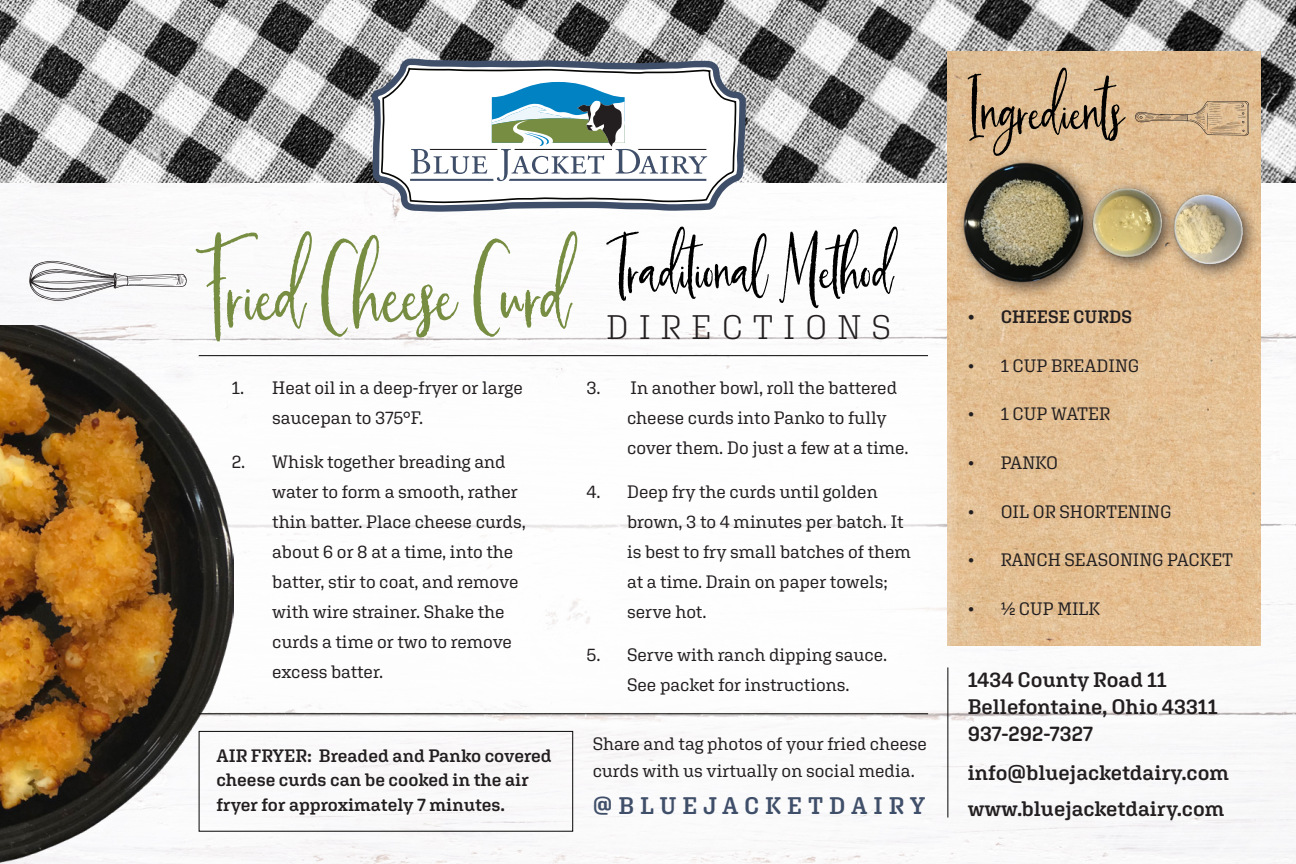
<style>
.page{position:relative;width:1296px;height:864px;background:#fff}
.page>*{position:absolute;margin:0;border:0;box-sizing:border-box;transform-origin:0 0}
.t1{font:141px "Buttermilk Farmhouse";color:#778d42}
.t2{font:97.5px "Buttermilk Farmhouse";color:#000}
.t3{font:300 33.9px "Aglet Slab";letter-spacing:.3em;color:#231f20}
.t4{font:600 24px "Aglet Slab";letter-spacing:.245em;color:#404f69}
.t5{font:600 21px "Aglet Slab";color:#231f20}
.t6{font:18px/30px "Aglet Slab";letter-spacing:-.005em;color:#231f20}
.t7{font:600 18px/24.6px "Aglet Slab";color:#231f20}
</style>
<div class="page">
<img style="left:0;top:182px;width:1296px;height:682px">
<img style="left:0;top:0;width:1296px;height:182px">
<svg style="left:371px;top:58px;width:375px;height:154px"></svg>
<svg style="left:378px;top:65px;width:361px;height:140px"></svg>
<svg style="left:380px;top:67px;width:357px;height:190px"></svg>
<svg style="left:410px;top:82px;width:297px;height:99px"></svg>
<hr style="left:199px;top:355px;width:729px;height:1px;background:#040503">
<img style="left:948px;top:51px;width:312px;height:594px">
<div style="left:955px;top:153px;width:305px;height:147px;background:#231f20;opacity:.75"></div>
<img style="left:954px;top:108px;width:293px;height:220px">
<div style="left:122px;top:366px;width:835px;height:376px;background:#fff"></div>
<img style="left:0;top:325px;width:234px;height:539px">
<hr style="left:199px;top:713px;width:729px;height:1px;background:#040503">
<svg style="left:29px;top:261px;width:158px;height:40px"></svg>
<svg style="left:1135px;top:101px;width:114px;height:34px"></svg>
<div style="left:199px;top:731px;width:374px;height:101px;border:1px solid #040503"></div>
<hr style="left:947px;top:667px;width:1px;height:151px;background:#040503">
<p class="t1" style="left:199px;top:225px;width:371px">Fried Cheese Curd</p>
<p class="t2" style="left:606px;top:222px;width:286px">Traditional Method</p>
<p class="t3" style="left:606px;top:307px;width:286px">DIRECTIONS</p>
<p class="t6" style="left:272px;top:373px;width:252px;text-indent:-40px">1. Heat oil in a deep-fryer or large saucepan to 375°F.</p>
<p class="t6" style="left:272px;top:446px;width:255px;text-indent:-40px">2. Whisk together breading and water to form a smooth, rather thin batter. Place cheese curds, about 6 or 8 at a time, into the batter, stir to coat, and remove with wire strainer. Shake the curds a time or two to remove excess batter.</p>
<p class="t7" style="left:216px;top:743px;width:337px">AIR FRYER: Breaded and Panko covered cheese curds can be cooked in the air fryer for approximately 7 minutes.</p>
<p class="t6" style="left:627px;top:373px;width:283px;text-indent:-40px">3. In another bowl, roll the battered cheese curds into Panko to fully cover them. Do just a few at a time.</p>
<p class="t6" style="left:627px;top:476px;width:286px;text-indent:-40px">4. Deep fry the curds until golden brown, 3 to 4 minutes per batch. It is best to fry small batches of them at a time. Drain on paper towels; serve hot.</p>
<p class="t6" style="left:587px;top:640px;width:302px;text-align:center">5. Serve with ranch dipping sauce.<br>See packet for instructions.</p>
<p class="t6" style="left:593px;top:729px;width:336px;line-height:27px">Share and tag photos of your fried cheese curds with us virtually on social media.</p>
<p class="t4" style="left:593px;top:791px;width:334px">@BLUEJACKETDAIRY</p>
<p class="t2" style="left:968px;top:63px;width:157px">Ingredients</p>
<p class="t7" style="left:968px;top:304px;width:166px">• CHEESE CURDS</p>
<p class="t6" style="left:968px;top:350px;width:173px">• 1 CUP BREADING</p>
<p class="t6" style="left:968px;top:399px;width:144px">• 1 CUP WATER</p>
<p class="t6" style="left:968px;top:447px;width:92px">• PANKO</p>
<p class="t6" style="left:968px;top:496px;width:205px">• OIL OR SHORTENING</p>
<p class="t6" style="left:968px;top:545px;width:267px">• RANCH SEASONING PACKET</p>
<p class="t6" style="left:968px;top:593px;width:134px">• ½ CUP MILK</p>
<p class="t5" style="left:968px;top:667px;width:201px">1434 County Road 11</p>
<p class="t5" style="left:968px;top:694px;width:252px">Bellefontaine, Ohio 43311</p>
<p class="t5" style="left:968px;top:721px;width:127px">937-292-7327</p>
<p class="t5" style="left:968px;top:760px;width:263px">info@bluejacketdairy.com</p>
<p class="t5" style="left:968px;top:796px;width:258px">www.bluejacketdairy.com</p>
</div>
